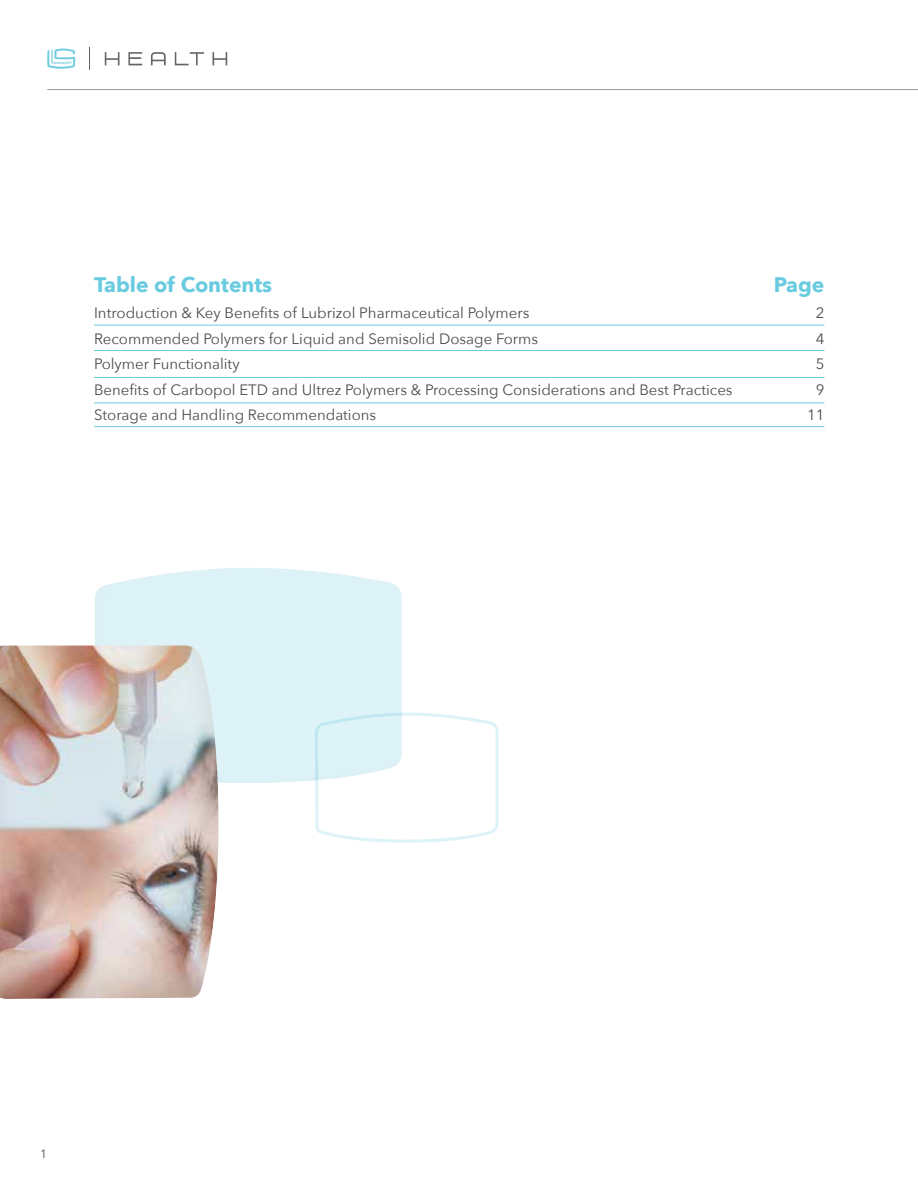
<style>
.page{position:relative;width:918px;height:1188px;background:#fff}
.page>*{position:absolute;margin:0;border:0;box-sizing:border-box;transform-origin:0 0}
.t1{font:700 21px "Avenir Next";color:#68cbdf}
.t2{font:15px/25.5px "Avenir Next";color:#4d4d4f}
.t3{font:12px "Avenir Next";color:#4d4d4f}
</style>
<div class="page">
<svg style="left:105px;top:52px;width:14px;height:13px"></svg>
<svg style="left:213px;top:52px;width:14px;height:13px"></svg>
<svg style="left:175px;top:52px;width:29px;height:13px"></svg>
<svg style="left:151px;top:52px;width:15px;height:13px"></svg>
<svg style="left:128px;top:52px;width:14px;height:13px"></svg>
<svg style="left:47px;top:48px;width:28px;height:21px"></svg>
<svg style="left:89px;top:47px;width:1px;height:23px"></svg>
<hr style="left:47px;top:89px;width:871px;height:1px;background:#939598">
<hr style="left:94px;top:325px;width:730px;height:1px;background:#68cbdf">
<hr style="left:94px;top:350px;width:730px;height:1px;background:#68cbdf">
<hr style="left:94px;top:377px;width:730px;height:1px;background:#68cbdf">
<hr style="left:94px;top:402px;width:730px;height:1px;background:#68cbdf">
<hr style="left:94px;top:426px;width:730px;height:1px;background:#68cbdf">
<svg style="left:315px;top:712px;width:184px;height:131px"></svg>
<div style="left:93px;top:566px;width:309px;height:218px;background:#6d6e71;opacity:.15"></div>
<div style="left:0;top:644px;width:219px;height:357px;background:#6d6e71;opacity:.15"></div>
<h1 class="t1" style="left:94px;top:266px;width:180px">Table of Contents</h1>
<p class="t2" style="left:94px;top:300px;width:640px">Introduction &amp; Key Benefits of Lubrizol Pharmaceutical Polymers<br>Recommended Polymers for Liquid and Semisolid Dosage Forms<br>Polymer Functionality<br>Benefits of Carbopol ETD and Ultrez Polymers &amp; Processing Considerations and Best Practices Storage and Handling Recommendations</p>
<h1 class="t1" style="left:774px;top:266px;width:52px">Page</h1>
<p class="t2" style="left:807px;top:300px;width:19px;text-align:center">2<br>4<br>5<br>9<br>11</p>
<p class="t3" style="left:40px;top:1143px;width:8px">1</p>
</div>
